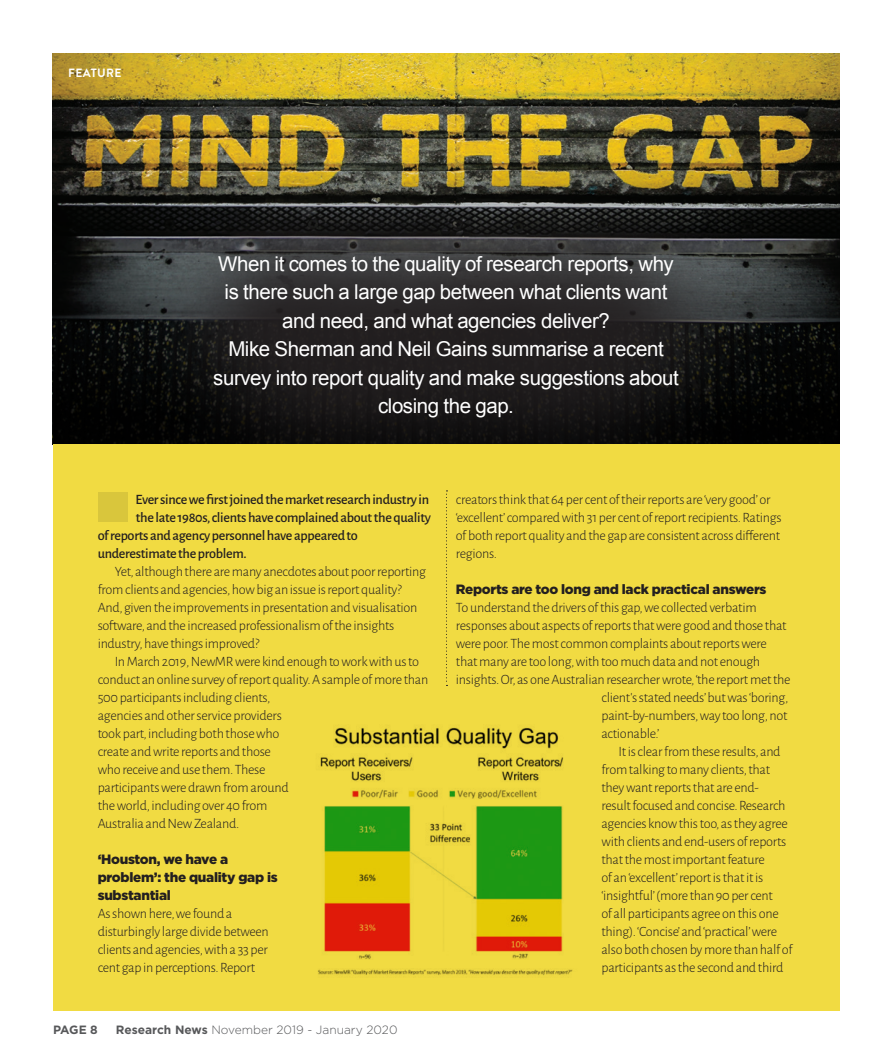
<style>
.page{position:relative;width:893px;height:1063px;background:#fff}
.page>*{position:absolute;margin:0;border:0;box-sizing:border-box;transform-origin:0 0}
.Intro_text_med{font:20.4px/28.5px "Arial";letter-spacing:-.02em;color:#fff;text-align:center}
.Body_Editorial{font:300 14.25px/18px "Alegreya Sans";letter-spacing:-.02em;color:#231f20}
.Body_Editorial_first{font:500 14.25px "Alegreya Sans";letter-spacing:-.02em;color:#231f20}
.Body_Subhead{font:900 13.5px/18px "Gotham";letter-spacing:-.02em;color:#231f20}
.t1{font:300 12px "Gotham";color:#57585a}
.page_folio{font:700 12px "Brandon Grotesque";letter-spacing:.03em;color:#fff}
.t2{font:700 12px "Gotham";color:#57585a}
.s1{font-weight:700}
</style>
<div class="page">
<div style="left:53px;top:53px;width:787px;height:957px;background:#f1db42"></div>
<img style="left:53px;top:53px;width:787px;height:32px">
<img style="left:320px;top:727px;width:244px;height:233px">
<img style="left:318px;top:969px;width:255px;height:7px">
<img style="left:53px;top:85px;width:787px;height:359px">
<svg style="left:137px;top:179px;width:618px;height:265px;background:#272625"></svg>
<div style="left:98px;top:492px;width:29px;height:30px;background:#d9c63c"></div>
<svg style="left:446px;top:490px;width:1px;height:196px"></svg>
<p class="page_folio" style="left:68px;top:64px;width:55px">FEATURE</p>
<p class="Intro_text_med" style="left:213px;top:250px;width:467px">When it comes to the quality of research reports, why is there such a large gap between what clients want and need, and what agencies deliver?<br>Mike Sherman and Neil Gains summarise a recent survey into report quality and make suggestions about closing the gap.</p>
<p class="Body_Editorial_first" style="left:136px;top:489px;width:295px">Ever since we first joined the market research industry in</p>
<p class="Body_Editorial_first" style="left:136px;top:507px;width:296px">the late 1980s, clients have complained about the quality</p>
<p class="Body_Editorial_first" style="left:98px;top:525px;width:262px">of reports and agency personnel have appeared to</p>
<p class="Body_Editorial_first" style="left:98px;top:543px;width:151px">underestimate the problem.</p>
<p class="Body_Editorial" style="left:98px;top:562px;width:330px;text-indent:17px">Yet, although there are many anecdotes about poor reporting from clients and agencies, how big an issue is report quality?<br>And, given the improvements in presentation and visualisation software, and the increased professionalism of the insights industry, have things improved?</p>
<p class="Body_Editorial" style="left:98px;top:652px;width:332px;text-indent:17px">In March 2019, NewMR were kind enough to work with us to conduct an online survey of report quality. A sample of more than 500 participants including clients,<br>agencies and other service providers<br>took part, including both those who<br>create and write reports and those<br>who receive and use them. These<br>participants were drawn from around<br>the world, including over 40 from<br>Australia and New Zealand.</p>
<p class="Body_Subhead" style="left:98px;top:850px;width:182px">‘Houston, we have a problem’: the quality gap is substantial</p>
<p class="Body_Editorial" style="left:98px;top:904px;width:173px">As shown here, we found a disturbingly large divide between clients and agencies, with a 33 per cent gap in perceptions. Report</p>
<p class="t2" style="left:53px;top:1022px;width:46px">PAGE 8</p>
<p class="t1" style="left:116px;top:1023px;width:283px"><span class="s1">Research News</span> November 2019 - January 2020</p>
<p class="Body_Editorial" style="left:456px;top:490px;width:327px">creators think that 64 per cent of their reports are ‘very good’ or ‘excellent’ compared with 31 per cent of report recipients. Ratings of both report quality and the gap are consistent across different regions.</p>
<p class="Body_Subhead" style="left:456px;top:580px;width:312px">Reports are too long and lack practical answers</p>
<p class="Body_Editorial" style="left:456px;top:598px;width:302px">To understand the drivers of this gap, we collected verbatim</p>
<p class="Body_Editorial" style="left:456px;top:616px;width:332px">responses about aspects of reports that were good and those that</p>
<p class="Body_Editorial" style="left:456px;top:634px;width:312px">were poor. The most common complaints about reports were</p>
<p class="Body_Editorial" style="left:456px;top:652px;width:306px">that many are too long, with too much data and not enough</p>
<p class="Body_Editorial" style="left:456px;top:670px;width:336px">insights. Or, as one Australian researcher wrote, ‘the report met the</p>
<p class="Body_Editorial" style="left:601px;top:688px;width:188px">client’s stated needs’ but was ‘boring,</p>
<p class="Body_Editorial" style="left:601px;top:706px;width:187px">paint-by-numbers, way too long, not</p>
<p class="Body_Editorial" style="left:601px;top:724px;width:59px">actionable.’</p>
<p class="Body_Editorial" style="left:601px;top:742px;width:193px;text-indent:17px">It is clear from these results, and from talking to many clients, that they want reports that are end-<br>result focused and concise. Research agencies know this too, as they agree with clients and end-users of reports that the most important feature<br>of an ‘excellent’ report is that it is ‘insightful’ (more than 90 per cent<br>of all participants agree on this one thing). ‘Concise’ and ‘practical’ were also both chosen by more than half of participants as the second and third</p>
</div>
